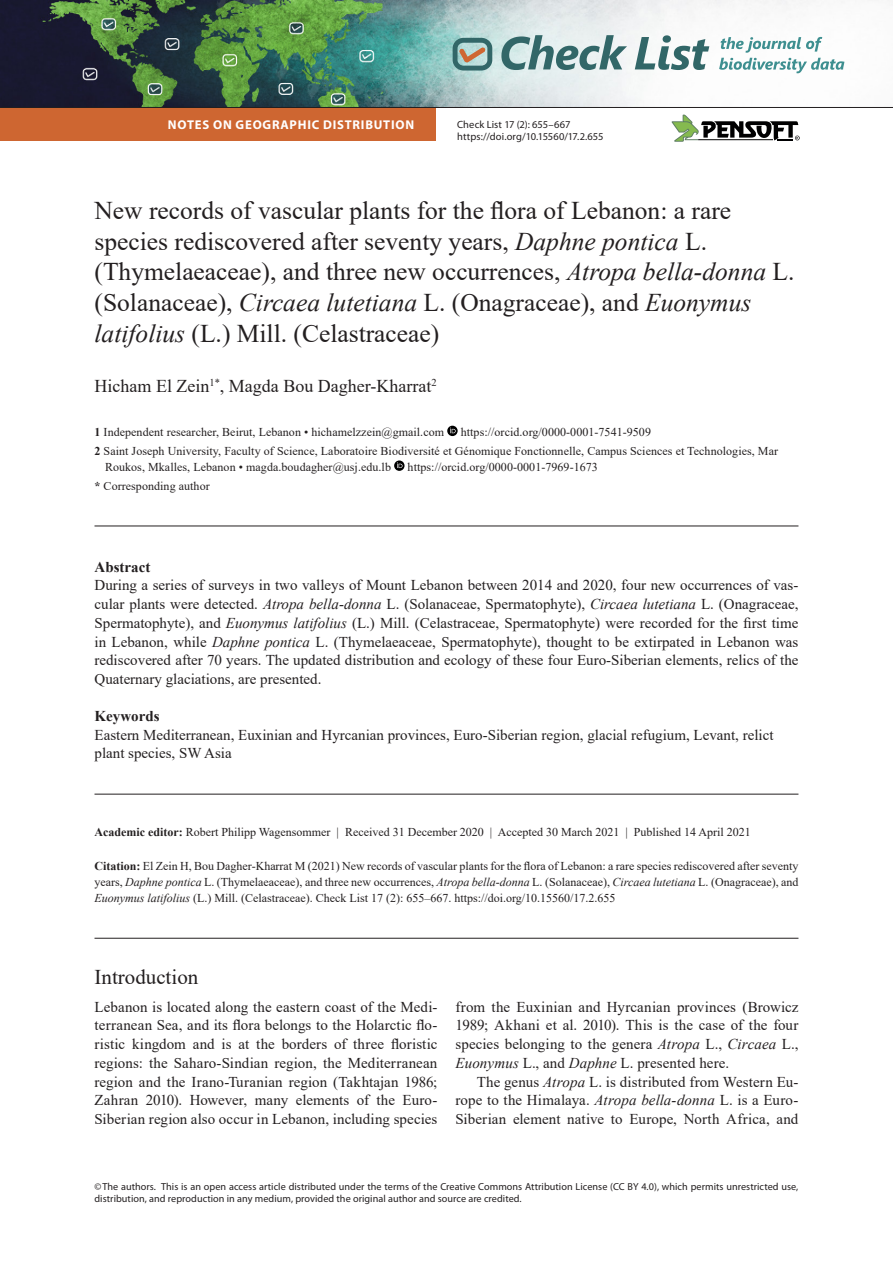
<style>
.page{position:relative;width:893px;height:1263px;background:#fff}
.page>*{position:absolute;margin:0;border:0;box-sizing:border-box;transform-origin:0 0}
.N_title{font:25.5px/30.6px "Times New Roman";color:#231f20}
.Head_-_Introduction{font:21px "Times New Roman";color:#231f20}
.N_authors{font:18px "Times New Roman";color:#231f20}
.N_abstract_txt{font:15px/18.8px "Times New Roman";color:#231f20;text-align:justify}
.Body_-_Non-ind__spac{font:15px/18.8px "Times New Roman";letter-spacing:.005em;color:#231f20;text-align:justify}
.Body_-_Indented{font:15px/18.8px "Times New Roman";letter-spacing:.005em;color:#231f20;text-align:justify}
.N_keywords_txt{font:15px/18.8px "Times New Roman";color:#231f20}
.N_abstract{font:700 15px "Times New Roman";color:#231f20}
.N_keywords{font:700 15px "Times New Roman";color:#231f20}
.t1{font:700 12.75px "Myriad Pro";letter-spacing:.06em;color:#fff}
.N_citation{font:12px/15.9px "Times New Roman";color:#231f20;text-align:justify}
.N_affiliations{font:12px/15.9px "Times New Roman";letter-spacing:.005em;color:#231f20}
.N_publ_data{font:12px "Times New Roman";color:#231f20}
.New_Corresp_author{font:12px "Times New Roman";letter-spacing:.005em;color:#231f20}
.t2{font:10.5px/12.8px "Myriad Pro";letter-spacing:.005em;color:#231f20}
.copyright{font:10.2px/12.3px "Myriad Pro";letter-spacing:.005em;color:#231f20}
.s1{font-style:italic}
.s2{font-weight:700}
</style>
<div class="page">
<img style="left:0;top:0;width:892px;height:107px">
<svg style="left:453px;top:38px;width:39px;height:33px"></svg>
<svg style="left:501px;top:35px;width:126px;height:35px;background:#98b5b5"></svg>
<svg style="left:635px;top:35px;width:74px;height:35px"></svg>
<svg style="left:719px;top:37px;width:125px;height:36px"></svg>
<svg style="left:672px;top:115px;width:128px;height:27px"></svg>
<hr style="left:94px;top:526px;width:704px;height:1px;background:#231f20">
<hr style="left:94px;top:794px;width:704px;height:1px;background:#231f20">
<svg style="left:447px;top:426px;width:11px;height:10px"></svg>
<svg style="left:394px;top:460px;width:10px;height:11px"></svg>
<hr style="left:94px;top:938px;width:704px;height:1px;background:#231f20">
<div style="left:0;top:108px;width:436px;height:32px;background:#ce6631"></div>
<hr style="left:0;top:107px;width:893px;height:1px;background:#231f20">
<p class="t1" style="left:168px;top:116px;width:248px">NOTES ON GEOGRAPHIC DISTRIBUTION</p>
<p class="t2" style="left:457px;top:117px;width:148px">Check List 17 (2): 655–667 https://doi.org/10.15560/17.2.655</p>
<p class="N_title" style="left:94px;top:194px;width:701px">New records of vascular plants for the flora of Lebanon: a rare species rediscovered after seventy years, <span class="s1">Daphne pontica</span> L. (Thymelaeaceae), and three new occurrences, <span class="s1">Atropa bella-donna</span> L. (Solanaceae), <span class="s1">Circaea lutetiana</span> L. (Onagraceae), and <span class="s1">Euonymus latifolius</span> (L.) Mill. (Celastraceae)</p>
<p class="N_authors" style="left:94px;top:373px;width:344px">Hicham El Zein<sup>1*</sup>, Magda Bou Dagher-Kharrat<sup>2</sup></p>
<p class="N_affiliations" style="left:94px;top:424px;width:351px"><span class="s2">1</span> Independent researcher, Beirut, Lebanon • hichamelzzein@gmail.com</p>
<p class="N_affiliations" style="left:461px;top:424px;width:192px">https://orcid.org/0000-0001-7541-9509</p>
<p class="N_affiliations" style="left:105px;top:443px;width:675px;text-indent:-10px"><span class="s2">2</span> Saint Joseph University, Faculty of Science, Laboratoire Biodiversité et Génomique Fonctionnelle, Campus Sciences et Technologies, Mar<br>Roukos, Mkalles, Lebanon • magda.boudagher@usj.edu.lb</p>
<p class="N_affiliations" style="left:408px;top:458px;width:192px">https://orcid.org/0000-0001-7969-1673</p>
<p class="New_Corresp_author" style="left:94px;top:477px;width:117px"><span class="s2">*</span> Corresponding author</p>
<p class="N_abstract" style="left:94px;top:556px;width:57px">Abstract</p>
<p class="N_abstract_txt" style="left:94px;top:575px;width:705px">During a series of surveys in two valleys of Mount Lebanon between 2014 and 2020, four new occurrences of vas&shy;cular plants were detected. <span class="s1">Atropa bella-donna</span> L. (Solanaceae, Spermatophyte), <span class="s1">Circaea lutetiana</span> L. (Onagraceae, Spermatophyte), and <span class="s1">Euonymus latifolius</span> (L.) Mill. (Celastraceae, Spermatophyte) were recorded for the first time in Lebanon, while <span class="s1">Daphne pontica</span> L. (Thymelaeaceae, Spermatophyte), thought to be extirpated in Lebanon was rediscovered after 70 years. The updated distribution and ecology of these four Euro-Siberian elements, relics of the Quaternary glaciations, are presented.</p>
<p class="N_keywords" style="left:94px;top:705px;width:66px">Keywords</p>
<p class="N_keywords_txt" style="left:94px;top:725px;width:681px">Eastern Mediterranean, Euxinian and Hyrcanian provinces, Euro-Siberian region, glacial refugium, Levant, relict plant species, SW Asia</p>
<p class="N_publ_data" style="left:94px;top:824px;width:658px"><span class="s2">Academic editor:</span> Robert Philipp Wagensommer | Received 31 December 2020 | Accepted 30 March 2021 | Published 14 April 2021</p>
<p class="N_citation" style="left:94px;top:858px;width:705px"><span class="s2">Citation:</span> El Zein H, Bou Dagher-Kharrat M (2021) New records of vascular plants for the flora of Lebanon: a rare species rediscovered after seventy years, <span class="s1">Daphne pontica</span> L. (Thymelaeaceae), and three new occurrences, <span class="s1">Atropa bella-donna</span> L. (Solanaceae), <span class="s1">Circaea lutetiana</span> L. (Onagraceae), and <span class="s1">Euonymus latifolius</span> (L.) Mill. (Celastraceae). Check List 17 (2): 655–667. https://doi.org/10.15560/17.2.655</p>
<p class="Head_-_Introduction" style="left:94px;top:962px;width:105px">Introduction</p>
<p class="Body_-_Non-ind__spac" style="left:94px;top:997px;width:344px">Lebanon is located along the eastern coast of the Medi&shy;terranean Sea, and its flora belongs to the Holarctic flo&shy;ristic kingdom and is at the borders of three floristic regions: the Saharo-Sindian region, the Mediterranean region and the Irano-Turanian region (Takhtajan 1986; Zahran 2010). However, many elements of the Euro-Siberian region also occur in Lebanon, including species</p>
<p class="Body_-_Non-ind__spac" style="left:455px;top:997px;width:344px">from the Euxinian and Hyrcanian provinces (Browicz 1989; Akhani et al. 2010). This is the case of the four species belonging to the genera <span class="s1">Atropa</span> L., <span class="s1">Circaea</span> L., <span class="s1">Euonymus</span> L., and <span class="s1">Daphne</span> L. presented here.</p>
<p class="Body_-_Indented" style="left:455px;top:1072px;width:344px;text-indent:21px">The genus <span class="s1">Atropa</span> L. is distributed from Western Eu&shy;rope to the Himalaya. <span class="s1">Atropa bella-donna</span> L. is a Euro-Siberian element native to Europe, North Africa, and</p>
<p class="copyright" style="left:94px;top:1180px;width:705px">©The authors. This is an open access article distributed under the terms of the Creative Commons Attribution License (CC BY 4.0), which permits unrestricted use, distribution, and reproduction in any medium, provided the original author and source are credited.</p>
</div>
